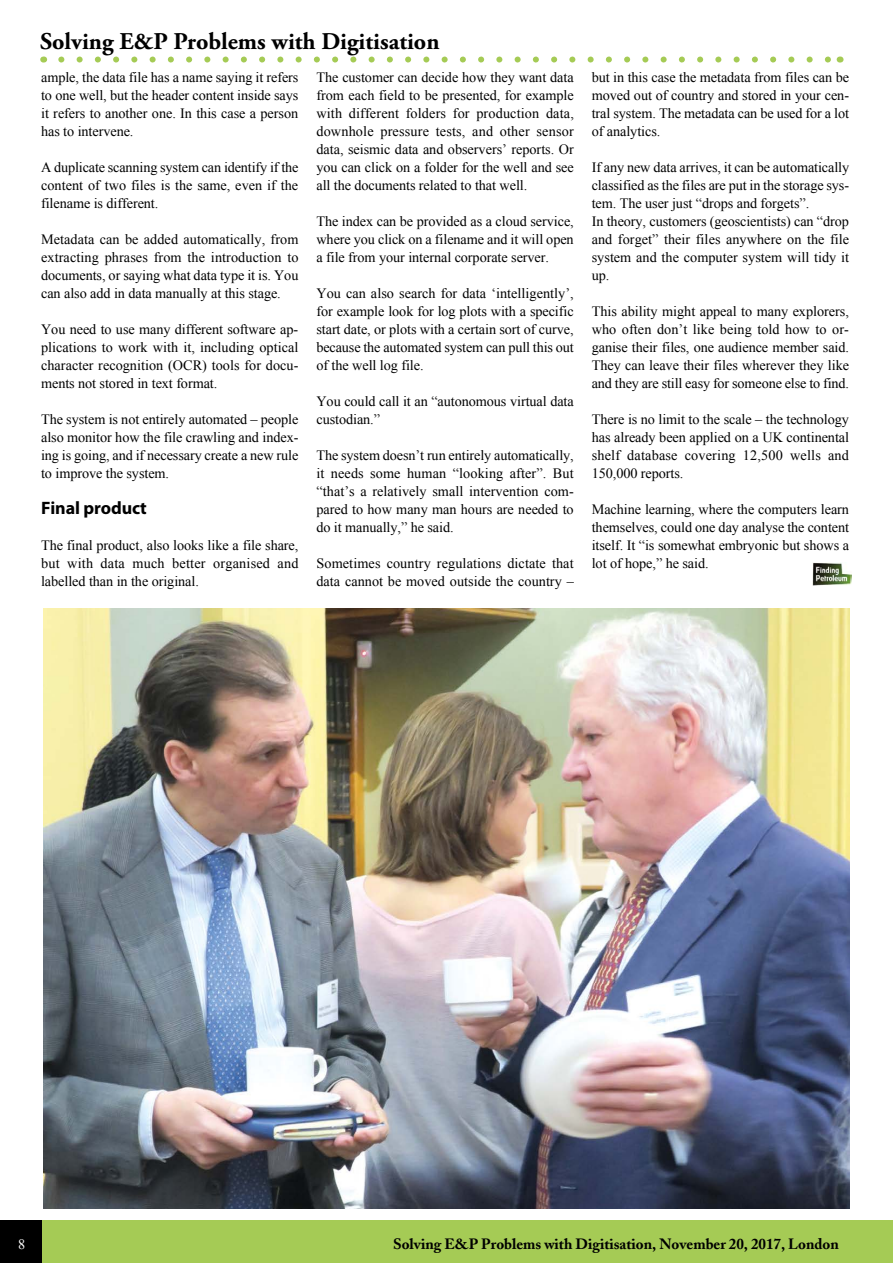
<style>
.page{position:relative;width:893px;height:1263px;background:#fff}
.page>*{position:absolute;margin:0;border:0;box-sizing:border-box;transform-origin:0 0}
.t1{font:700 24px "Adobe Garamond Pro";color:#000}
.t2{font:700 18px "Myriad Pro";letter-spacing:-.005em;color:#000}
.t3{font:700 15px "Adobe Caslon";color:#000}
.t4{font:14.25px/18px "Times New Roman";letter-spacing:-.005em;color:#000;text-align:justify}
.t5{font:14.25px "Times New Roman";color:#fff}
</style>
<div class="page">
<div style="left:0;top:1220px;width:893px;height:43px;background:#a5cb55"></div>
<div style="left:0;top:1220px;width:42px;height:43px;background:#000"></div>
<svg style="left:61px;top:57px;width:769px;height:6px"></svg>
<img style="left:43px;top:609px;width:806px;height:600px">
<img style="left:813px;top:563px;width:39px;height:22px">
<h1 class="t1" style="left:40px;top:27px;width:401px">Solving E&amp;P Problems with Digitisation</h1>
<p class="t4" style="left:41px;top:68px;width:259px">ample, the data file has a name saying it refers to one well, but the header content inside says it refers to another one. In this case a person has to intervene.</p>
<p class="t4" style="left:41px;top:158px;width:259px">A duplicate scanning system can identify if the content of two files is the same, even if the filename is different.</p>
<p class="t4" style="left:41px;top:230px;width:259px">Metadata can be added automatically, from extracting phrases from the introduction to documents, or saying what data type it is. You can also add in data manually at this stage.</p>
<p class="t4" style="left:41px;top:320px;width:259px">You need to use many different software ap&shy;plications to work with it, including optical character recognition (OCR) tools for docu&shy;ments not stored in text format.</p>
<p class="t4" style="left:41px;top:410px;width:259px">The system is not entirely automated – people also monitor how the file crawling and index&shy;ing is going, and if necessary create a new rule to improve the system.</p>
<p class="t2" style="left:41px;top:498px;width:107px">Final product</p>
<p class="t4" style="left:41px;top:536px;width:259px">The final product, also looks like a file share, but with data much better organised and labelled than in the original.</p>
<p class="t4" style="left:316px;top:68px;width:259px">The customer can decide how they want data from each field to be presented, for example with different folders for production data, downhole pressure tests, and other sensor data, seismic data and observers’ reports. Or you can click on a folder for the well and see all the documents related to that well.</p>
<p class="t4" style="left:316px;top:212px;width:259px">The index can be provided as a cloud service, where you click on a filename and it will open a file from your internal corporate server.</p>
<p class="t4" style="left:316px;top:284px;width:259px">You can also search for data ‘intelligently’, for example look for log plots with a specific start date, or plots with a certain sort of curve, because the automated system can pull this out of the well log file.</p>
<p class="t4" style="left:316px;top:392px;width:259px">You could call it an “autonomous virtual data custodian.”</p>
<p class="t4" style="left:316px;top:446px;width:259px">The system doesn’t run entirely automatically, it needs some human “looking after”. But “that’s a relatively small intervention com&shy;pared to how many man hours are needed to do it manually,” he said.</p>
<p class="t4" style="left:316px;top:554px;width:259px">Sometimes country regulations dictate that data cannot be moved outside the country –</p>
<p class="t4" style="left:592px;top:68px;width:259px">but in this case the metadata from files can be moved out of country and stored in your cen&shy;tral system. The metadata can be used for a lot of analytics.</p>
<p class="t4" style="left:592px;top:158px;width:259px;text-align:left">If any new data arrives, it can be automatically classified as the files are put in the storage sys&shy;tem. The user just “drops and forgets”.<br>In theory, customers (geoscientists) can “drop and forget” their files anywhere on the file system and the computer system will tidy it up.</p>
<p class="t4" style="left:592px;top:302px;width:259px">This ability might appeal to many explorers, who often don’t like being told how to or&shy;ganise their files, one audience member said.<br>They can leave their files wherever they like and they are still easy for someone else to find.</p>
<p class="t4" style="left:592px;top:410px;width:259px">There is no limit to the scale – the technology has already been applied on a UK continental shelf database covering 12,500 wells and 150,000 reports.</p>
<p class="t4" style="left:592px;top:500px;width:259px">Machine learning, where the computers learn themselves, could one day analyse the content itself. It “is somewhat embryonic but shows a lot of hope,” he said.</p>
<p class="t5" style="left:18px;top:1235px;width:9px">8</p>
<p class="t3" style="left:393px;top:1234px;width:447px">Solving E&amp;P Problems with Digitisation, November 20, 2017, London</p>
</div>
